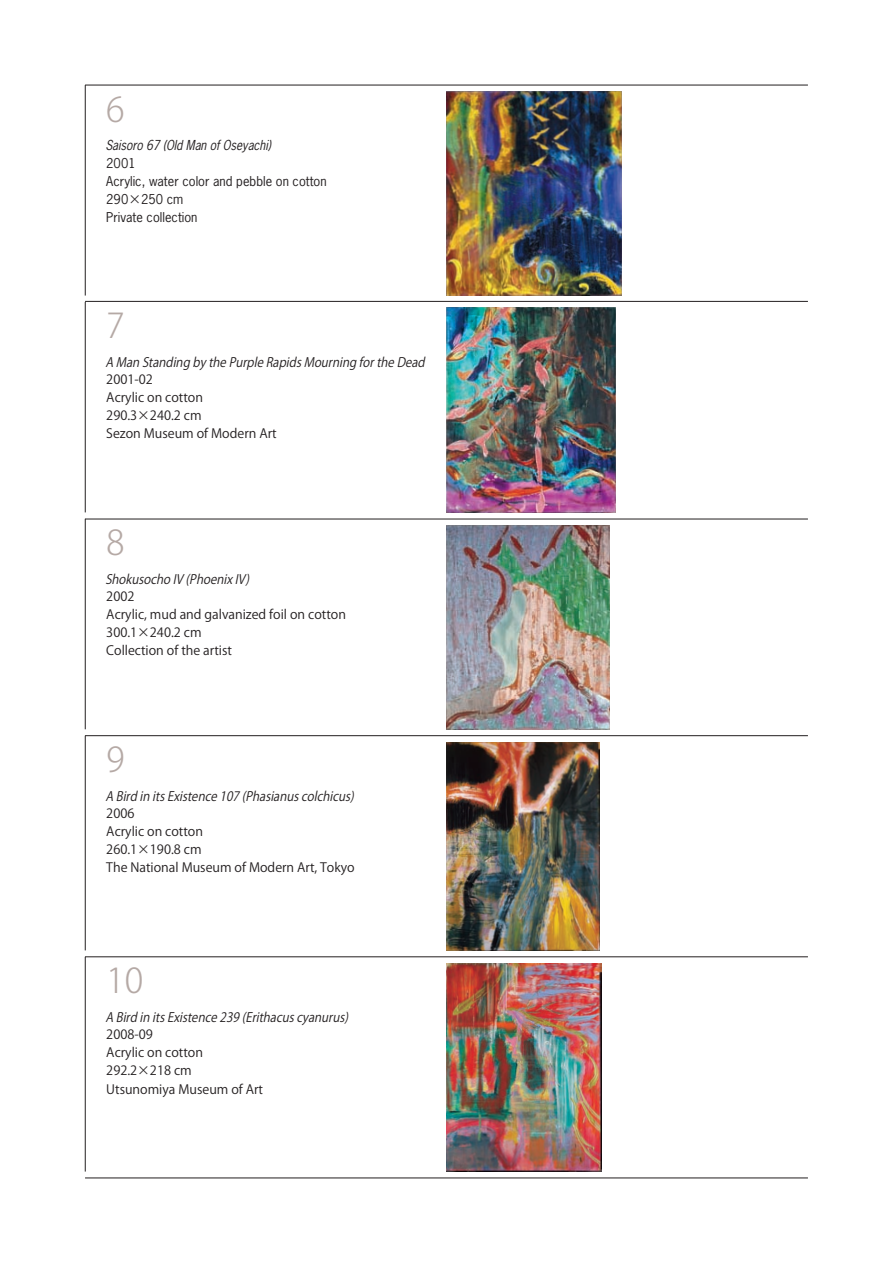
<style>
.page{position:relative;width:893px;height:1263px;background:#fff}
.page>*{position:absolute;margin:0;border:0;box-sizing:border-box;transform-origin:0 0}
.t1{font:300 34.05px "Koz Go Pro";color:#b5a9a5}
.t2{font:italic 12.9px "Koz Go Pro";color:#231f20;scale:.91 1}
.t3{font:italic 12.9px "News Gothic";color:#231f20;scale:.91 1}
.t4{font:12.75px/18.1px "Koz Go Pro";color:#231f20}
.t5{font:12.75px/18.1px "News Gothic";color:#231f20}
.s1{font-family:"Koz Go Pro"}
</style>
<div class="page">
<img style="left:446px;top:92px;width:176px;height:204px">
<img style="left:446px;top:308px;width:170px;height:204px">
<img style="left:446px;top:525px;width:164px;height:204px">
<img style="left:446px;top:742px;width:153px;height:208px">
<img style="left:446px;top:963px;width:155px;height:208px">
<hr style="left:85px;top:85px;width:723px;height:1px;background:#231f20">
<hr style="left:85px;top:301px;width:723px;height:1px;background:#231f20">
<hr style="left:85px;top:519px;width:723px;height:1px;background:#231f20">
<hr style="left:85px;top:735px;width:723px;height:1px;background:#231f20">
<hr style="left:85px;top:956px;width:723px;height:1px;background:#231f20">
<hr style="left:85px;top:1178px;width:723px;height:1px;background:#231f20">
<hr style="left:85px;top:85px;width:1px;height:211px;background:#231f20">
<hr style="left:85px;top:302px;width:1px;height:210px;background:#231f20">
<hr style="left:85px;top:519px;width:1px;height:210px;background:#231f20">
<hr style="left:85px;top:736px;width:1px;height:214px;background:#231f20">
<hr style="left:85px;top:957px;width:1px;height:214px;background:#231f20">
<h1 class="t1" style="left:106px;top:87px;width:20px">6</h1>
<p class="t3" style="left:105px;top:137px;width:183px">Saisoro 67 Old Man of Oseyachi</p>
<p class="t3" style="left:163px;top:137px;width:8px">(</p>
<p class="t5" style="left:106px;top:153px;width:222px">2001<br>Acrylic, water color and pebble on cotton<br>290<span class="s1">×</span>250 cm<br>Private collection</p>
<p class="t3" style="left:268px;top:137px;width:8px">(</p>
<h1 class="t1" style="left:106px;top:303px;width:20px">7</h1>
<p class="t2" style="left:105px;top:353px;width:356px">A Man Standing by the Purple Rapids Mourning for the Dead</p>
<p class="t4" style="left:106px;top:371px;width:172px">2001-02<br>Acrylic on cotton<br>290.3×240.2 cm<br>Sezon Museum of Modern Art</p>
<h1 class="t1" style="left:106px;top:520px;width:20px">8</h1>
<p class="t2" style="left:105px;top:571px;width:159px">Shokusocho IV Phoenix IV</p>
<p class="t2" style="left:186px;top:571px;width:9px">(</p>
<p class="t4" style="left:106px;top:588px;width:241px">2002<br>Acrylic, mud and galvanized foil on cotton<br>300.1×240.2 cm<br>Collection of the artist</p>
<p class="t2" style="left:245px;top:571px;width:9px">(</p>
<h1 class="t1" style="left:106px;top:737px;width:20px">9</h1>
<p class="t2" style="left:105px;top:787px;width:274px">A Bird in its Existence 107 Phasianus colchicus</p>
<p class="t2" style="left:242px;top:787px;width:9px">(</p>
<p class="t4" style="left:106px;top:805px;width:250px">2006<br>Acrylic on cotton<br>260.1×190.8 cm<br>The National Museum of Modern Art, Tokyo</p>
<p class="t2" style="left:350px;top:787px;width:9px">(</p>
<h1 class="t1" style="left:106px;top:958px;width:39px">10</h1>
<p class="t2" style="left:105px;top:1009px;width:268px">A Bird in its Existence 239 Erithacus cyanurus</p>
<p class="t2" style="left:242px;top:1009px;width:9px">(</p>
<p class="t4" style="left:106px;top:1026px;width:158px">2008-09<br>Acrylic on cotton<br>292.2×218 cm<br>Utsunomiya Museum of Art</p>
<p class="t2" style="left:344px;top:1009px;width:9px">(</p>
</div>
